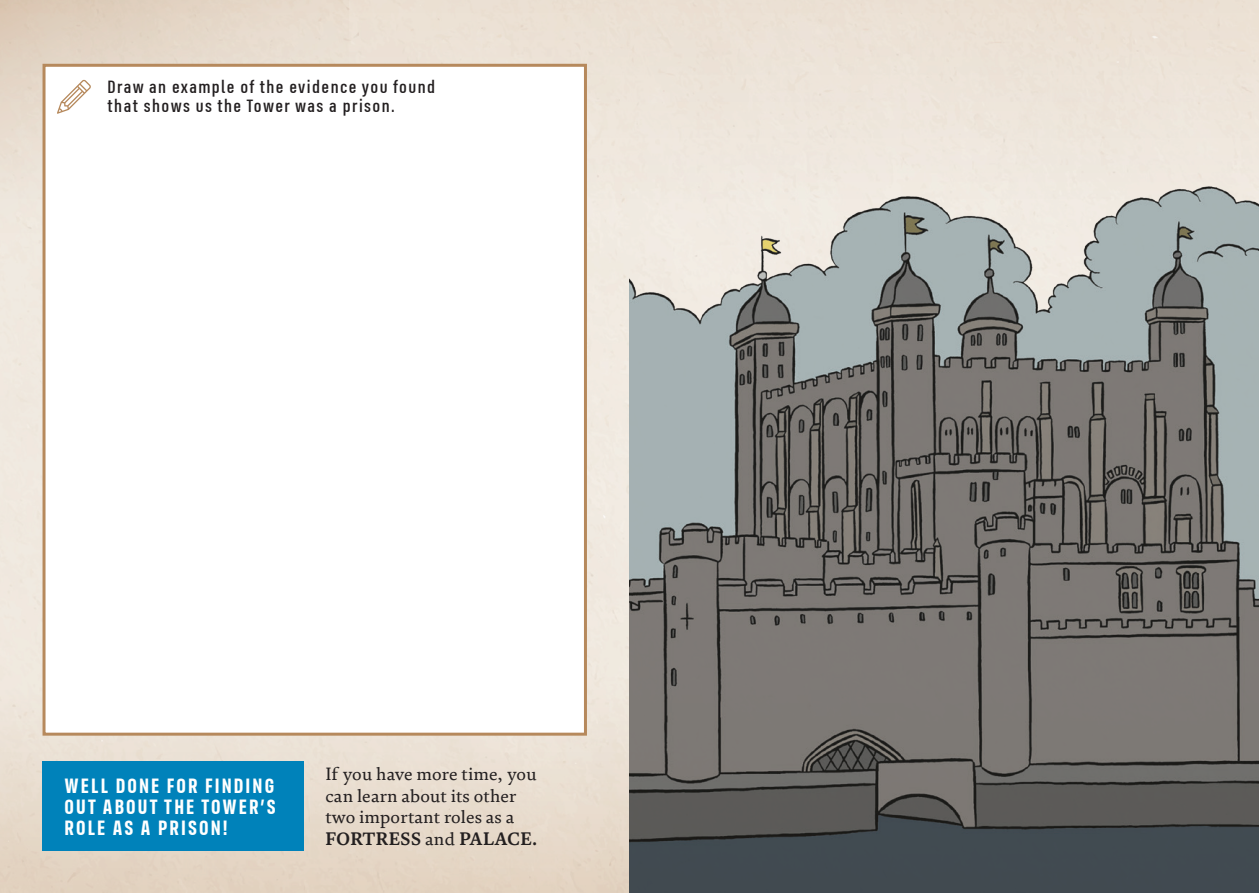
<style>
.page{position:relative;width:1259px;height:893px;background:#fff}
.page>*{position:absolute;margin:0;border:0;box-sizing:border-box;transform-origin:0 0}
.Directions{font:700 21px/21px "FS Industrie Cd";letter-spacing:.1em;color:#fff;text-align:justify}
.Body_copy{font:18px/21.6px "FS Brabo";letter-spacing:.01em;color:#231f20}
.Activities{font:500 18px/19.5px "FS Industrie Cd";letter-spacing:.08em;color:#231f20}
.s1{font-weight:700}
</style>
<div class="page">
<div style="left:0;top:208px;width:629px;height:477px;background:#f0eae0"></div>
<div style="left:0;top:0;width:1259px;height:208px;background:#ede3d8"></div>
<svg style="left:0;top:0;width:349px;height:233px;fill:#e5d8c9"></svg>
<div style="left:0;top:685px;width:1259px;height:208px;background:linear-gradient(to bottom,#efe8de,#e1d2c0)"></div>
<div style="left:43px;top:64px;width:544px;height:672px;background:#fff;border:3px solid #b6895c"></div>
<div style="left:43px;top:761px;width:261px;height:89px;background:#0082ba"></div>
<svg style="left:57px;top:80px;width:34px;height:34px"></svg>
<img style="left:629px;top:156px;width:630px;height:737px">
<p class="Activities" style="left:107px;top:77px;width:329px">Draw an example of the evidence you found that shows us the Tower was a prison.</p>
<p class="Directions" style="left:65px;top:775px;width:213px">WELL DONE FOR FINDING OUT ABOUT THE TOWER’S ROLE AS A PRISON!</p>
<p class="Body_copy" style="left:325px;top:762px;width:213px">If you have more time, you can learn about its other two important roles as a<br><span class="s1">FORTRESS</span> and <span class="s1">PALACE.</span></p>
</div>
